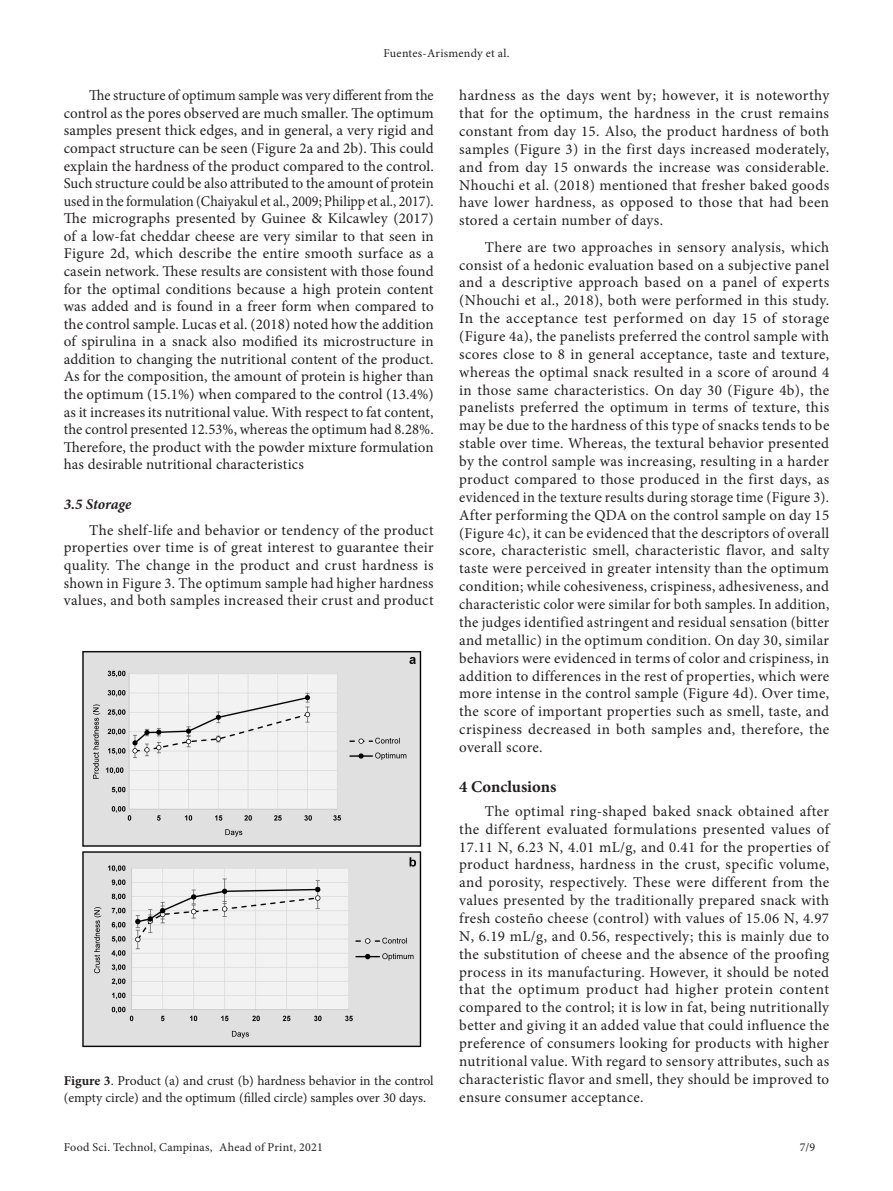
<style>
.page{position:relative;width:893px;height:1191px;background:#fff}
.page>*{position:absolute;margin:0;border:0;box-sizing:border-box;transform-origin:0 0}
.Heading1{font:700 16.5px "Minion Pro";color:#231f20}
.Paragraph{font:15px/17.9px "Minion Pro";letter-spacing:.02em;color:#231f20;text-align:justify}
.Paragraph-2{font:15px/17.5px "Minion Pro";letter-spacing:.02em;color:#231f20;text-align:justify;scale:.95 1}
.Heading2{font:italic 700 15px "Minion Pro";letter-spacing:-.005em;color:#231f20}
.FigureCaption{font:13.5px/16.2px "Minion Pro";letter-spacing:-.005em;color:#231f20}
.t1{font:12px "Minion Pro";letter-spacing:.025em;color:#231f20}
.s1{font-weight:700}
.s2{color:#fff}
</style>
<div class="page">
<img style="left:82px;top:651px;width:340px;height:397px">
<p class="t1" style="left:384px;top:45px;width:127px">Fuentes-Arismendy et al.</p>
<p class="Paragraph-2" style="left:64px;top:87px;width:391px;text-indent:26px">The structure of optimum sample was very different from the control as the pores observed are much smaller. The optimum samples present thick edges, and in general, a very rigid and compact structure can be seen (Figure 2a and 2b). This could explain the hardness of the product compared to the control.<br>Such structure could be also attributed to the amount of protein used in the formulation (Chaiyakul et al., 2009; Philipp et al., 2017).<br>The micrographs presented by Guinee &amp; Kilcawley (2017) of a low-fat cheddar cheese are very similar to that seen in Figure 2d, which describe the entire smooth surface as a casein network. These results are consistent with those found for the optimal conditions because a high protein content was added and is found in a freer form when compared to the control sample. Lucas et al. (2018) noted how the addition of spirulina in a snack also modified its microstructure in addition to changing the nutritional content of the product.<br>As for the composition, the amount of protein is higher than the optimum (15.1%) when compared to the control (13.4%) as it increases its nutritional value. With respect to fat content, the control presented 12.53%, whereas the optimum had 8.28%.<br>Therefore, the product with the powder mixture formulation has desirable nutritional characteristics</p>
<p class="Heading2" style="left:64px;top:493px;width:69px">3.5 Storage</p>
<p class="Paragraph" style="left:64px;top:521px;width:371px;text-indent:26px">The shelf-life and behavior or tendency of the product properties over time is of great interest to guarantee their quality. The change in the product and crust hardness is shown in Figure 3. The optimum sample had higher hardness values, and both samples increased their crust and product</p>
<p class="FigureCaption" style="left:64px;top:1073px;width:371px"><span class="s1">Figure 3</span>. Product (a) and crust (b) hardness behavior in the control (empty circle) and the optimum (filled circle) samples over 30 days.</p>
<p class="Paragraph" style="left:459px;top:87px;width:371px">hardness as the days went by; however, it is noteworthy that for the optimum, the hardness in the crust remains constant from day 15. Also, the product hardness of both samples (Figure 3) in the first days increased moderately, and from day 15 onwards the increase was considerable.<br>Nhouchi et al. (2018) mentioned that fresher baked goods have lower hardness, as opposed to those that had been stored a certain number of days.</p>
<p class="Paragraph" style="left:459px;top:238px;width:372px;text-indent:26px">There are two approaches in sensory analysis, which consist of a hedonic evaluation based on a subjective panel and a descriptive approach based on a panel of experts (Nhouchi et al., 2018), both were performed in this study.<br>In the acceptance test performed on day 15 of storage (Figure 4a), the panelists preferred the control sample with scores close to 8 in general acceptance, taste and texture, whereas the optimal snack resulted in a score of around 4 in those same characteristics. On day 30 (Figure 4b), the panelists preferred the optimum in terms of texture, this may be due to the hardness of this type of snacks tends to be stable over time. Whereas, the textural behavior presented by the control sample was increasing, resulting in a harder product compared to those produced in the first days, as evidenced in the texture results during storage time (Figure 3).<br>After performing the QDA on the control sample on day 15 (Figure 4c), it can be evidenced that the descriptors of overall score, characteristic smell, characteristic flavor, and salty taste were perceived in greater intensity than the optimum condition; while cohesiveness, crispiness, adhesiveness, and characteristic color were similar for both samples. In addition, the judges identified astringent and residual sensation (bitter and metallic) in the optimum condition. On day 30, similar behaviors were evidenced in terms of color and crispiness, in addition to differences in the rest of properties, which were more intense in the control sample (Figure 4d). Over time, the score of important properties such as smell, taste, and crispiness decreased in both samples and, therefore, the overall score.</p>
<p class="Heading1" style="left:459px;top:774px;width:99px">4 Conclusions</p>
<p class="Paragraph" style="left:459px;top:802px;width:372px;text-indent:26px">The optimal ring-shaped baked snack obtained after the different evaluated formulations presented values of 17.11 N, 6.23 N, 4.01 mL/g, and 0.41 for the properties of product hardness, hardness in the crust, specific volume, and porosity, respectively. These were different from the values presented by the traditionally prepared snack with fresh costeño cheese (control) with values of 15.06 N, 4.97<br>N, 6.19 mL/g, and 0.56, respectively; this is mainly due to the substitution of cheese and the absence of the proofing process in its manufacturing. However, it should be noted that the optimum product had higher protein content compared to the control; it is low in fat, being nutritionally better and giving it an added value that could influence the preference of consumers looking for products with higher nutritional value. With regard to sensory attributes, such as characteristic flavor and smell, they should be improved to ensure consumer acceptance.</p>
<p class="t1" style="left:64px;top:1139px;width:261px">Food Sci. Technol, Campinas, Ahead of Print, 2021</p>
<p class="t1" style="left:800px;top:1139px;width:31px">7/9 <span class="s2">7</span></p>
</div>
